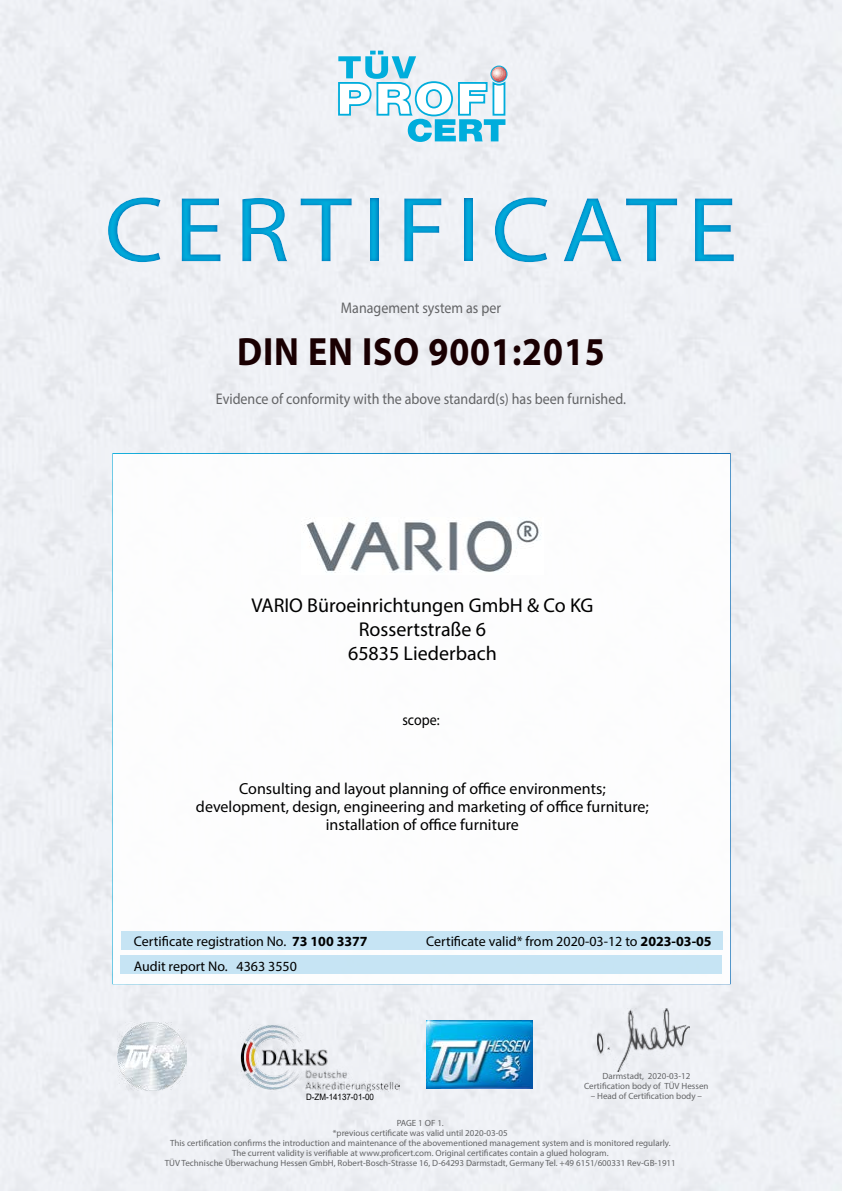
<style>
.page{position:relative;width:842px;height:1191px;background:#eef1f5}
.page>*{position:absolute;margin:0;border:0;box-sizing:border-box;transform-origin:0 0}
.t1{font:93px "Myriad Pro";letter-spacing:.1em;color:#00addc;scale:1.1 1}
.t2{font:700 39.6px "Myriad Pro";letter-spacing:.025em;color:#1a0002;scale:.91 1}
.t3{font:20px/24px "Myriad Pro";color:#000;text-align:center}
.t4{font:16px/18px "Myriad Pro";color:#000;text-align:center}
.t5{font:15.4px "Myriad Pro";color:#636466;scale:.91 1}
.t6{font:15.4px "Myriad Pro";color:#000;scale:.91 1}
.t7{font:14px/24.6px "Myriad Pro";color:#000}
.t8{font:9px/10px "Myriad Pro";color:#636466;text-align:center}
.t9{font:8.8px "Arial";color:#000;scale:.91 1}
.s1{font-weight:700}
</style>
<div class="page">
<div style="left:734px;top:566px;width:108px;height:47px;background:#eff1f5"></div>
<svg style="left:338px;top:51px;width:169px;height:91px"></svg>
<img style="left:241px;top:1024px;width:158px;height:67px">
<img style="left:427px;top:1020px;width:106px;height:69px">
<div style="left:112px;top:453px;width:619px;height:531px;background:#fff;border:2px solid #fff"></div>
<div style="left:120px;top:955px;width:602px;height:19px;background:#c0e2f3"></div>
<div style="left:121px;top:931px;width:601px;height:19px;background:#c0e2f3"></div>
<div style="left:731px;top:455px;width:111px;height:40px;background:#eff1f5"></div>
<div style="left:731px;top:793px;width:81px;height:72px;background:#eff1f5"></div>
<div style="left:732px;top:670px;width:104px;height:47px;background:#eff1f4"></div>
<img style="left:598px;top:1008px;width:91px;height:63px">
<div style="left:0;top:172px;width:842px;height:114px;background:#006bb6;opacity:.75"></div>
<img style="left:117px;top:1021px;width:70px;height:69px">
<img style="left:304px;top:518px;width:237px;height:55px">
<h1 class="t1" style="left:104px;top:173px;width:577px">CERTIFICATE</h1>
<h3 class="t5" style="left:341px;top:298px;width:177px">Management system as per</h3>
<h2 class="t2" style="left:237px;top:326px;width:406px">DIN EN ISO 9001:2015</h2>
<h3 class="t5" style="left:216px;top:389px;width:452px">Evidence of conformity with the above standard(s) has been furnished.</h3>
<h3 class="t3" style="left:251px;top:592px;width:343px">VARIO Büroeinrichtungen GmbH &amp; Co KG<br>Rossertstraße 6<br>65835 Liederbach</h3>
<h3 class="t6" style="left:402px;top:710px;width:42px">scope:</h3>
<h3 class="t4" style="left:196px;top:779px;width:454px">Consulting and layout planning of office environments; development, design, engineering and marketing of office furniture; installation of office furniture</h3>
<h3 class="t7" style="left:134px;top:929px;width:236px">Certificate registration No. <span class="s1">73 100 3377<br></span>Audit report No. 4363 3550</h3>
<h3 class="t7" style="left:426px;top:929px;width:287px">Certificate valid* from 2020-03-12 to <span class="s1">2023-03-05</span></h3>
<p class="t8" style="left:584px;top:1071px;width:126px">Darmstadt, 2020-03-12<br>Certification body of TÜV Hessen</p>
<p class="t9" style="left:306px;top:1090px;width:76px">D-ZM-14137-01-00</p>
<p class="t8" style="left:591px;top:1091px;width:113px">– Head of Certification body –</p>
<p class="t8" style="left:165px;top:1118px;width:513px">PAGE 1 OF 1.<br>*previous certificate was valid until 2020-03-05<br>This certification confirms the introduction and maintenance of the abovementioned management system and is monitored regularly.<br>The current validity is verifiable at www.proficert.com. Original certificates contain a glued hologram.<br>TÜV Technische Überwachung Hessen GmbH, Robert-Bosch-Strasse 16, D-64293 Darmstadt, Germany Tel. +49 6151/600331 Rev-GB-1911</p>
</div>
